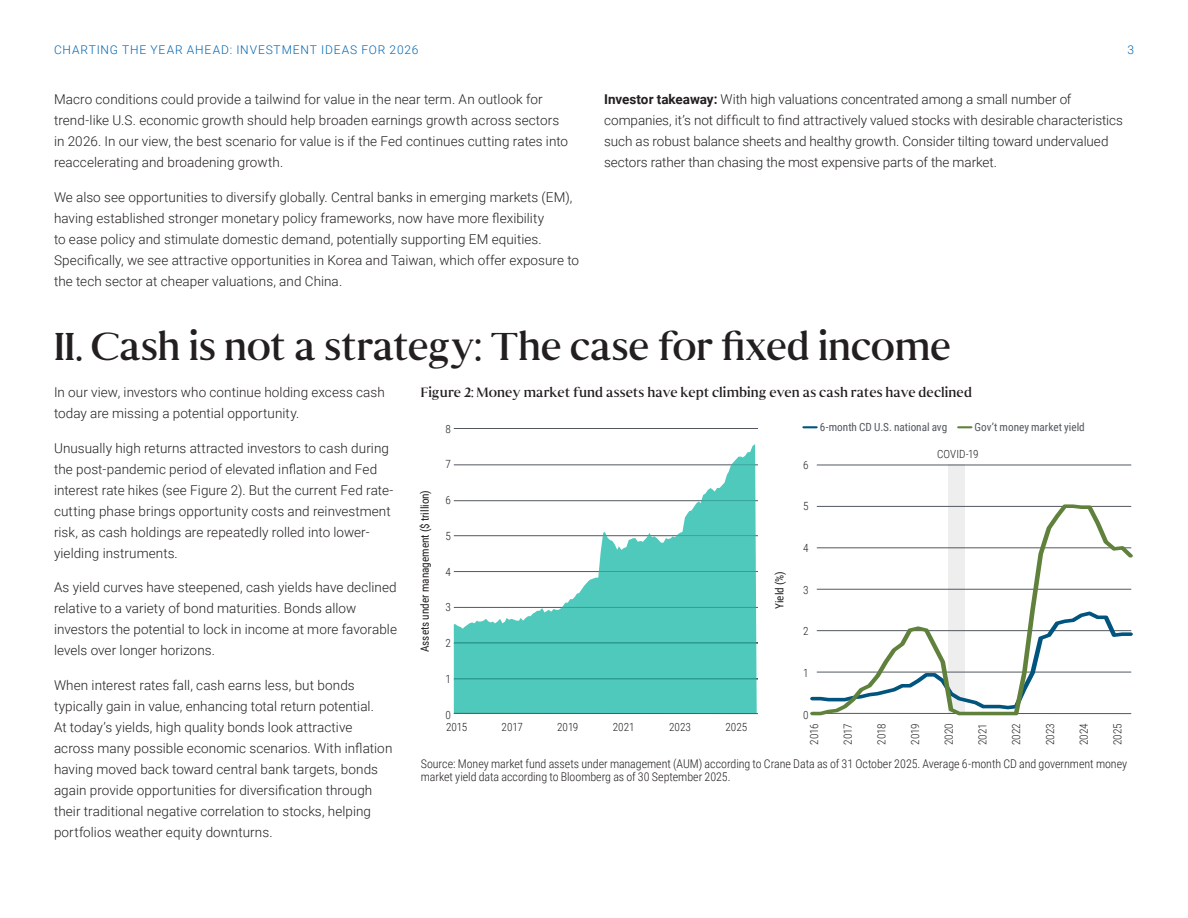
<style>
.page{position:relative;width:1188px;height:918px;background:#fff}
.page>*{position:absolute;margin:0;border:0;box-sizing:border-box;transform-origin:0 0}
.Headline_Sen_R_26_31{font:39px "Senhan";letter-spacing:-.015em;color:#231f20}
.Body_Copy_Rob_L_9_14{font:300 13.5px/21px "Roboto";letter-spacing:.005em;color:#231f20}
.t1{font:13.5px "Senhan";letter-spacing:.005em;color:#231f20}
.t2{font:300 12px/13.5px "Roboto Condensed";letter-spacing:-.005em;color:#231f20}
.t3{font:300 12px "Roboto";letter-spacing:.07em;color:#0165b1}
.t4{font:300 11.25px "Roboto Condensed";color:#231f20}
.t5{font:11.25px "Roboto Condensed";color:#52585f}
.t6{font:11.25px "Roboto Condensed";color:#231f20}
.s1{font-weight:700}
</style>
<div class="page">
<hr style="left:454px;top:465px;width:304px;height:1px;background:#52585f">
<hr style="left:454px;top:428px;width:304px;height:1px;background:#52585f">
<hr style="left:454px;top:500px;width:304px;height:1px;background:#52585f">
<hr style="left:454px;top:535px;width:304px;height:1px;background:#52585f">
<hr style="left:454px;top:571px;width:304px;height:1px;background:#52585f">
<hr style="left:454px;top:607px;width:304px;height:1px;background:#52585f">
<hr style="left:454px;top:679px;width:304px;height:1px;background:#52585f">
<div style="left:949px;top:465px;width:16px;height:249px;background:#eeeeef"></div>
<hr style="left:454px;top:678px;width:304px;height:1px;background:#52585f">
<hr style="left:454px;top:643px;width:304px;height:1px;background:#52585f">
<svg style="left:454px;top:444px;width:303px;height:269px;fill:#4ec9bc"></svg>
<hr style="left:454px;top:678px;width:303px;height:1px;background:#22bcac">
<hr style="left:454px;top:643px;width:302px;height:1px;background:#22bcac">
<hr style="left:561px;top:608px;width:195px;height:1px;background:#22bcac">
<hr style="left:599px;top:572px;width:157px;height:1px;background:#22bcac">
<hr style="left:676px;top:536px;width:80px;height:1px;background:#22bcac">
<hr style="left:701px;top:501px;width:54px;height:1px;background:#22bcac">
<svg style="left:731px;top:465px;width:24px;height:1px"></svg>
<hr style="left:817px;top:465px;width:314px;height:1px;background:#52585f">
<svg style="left:803px;top:426px;width:14px;height:2px"></svg>
<svg style="left:958px;top:426px;width:13px;height:2px"></svg>
<hr style="left:454px;top:713px;width:304px;height:1px;background:#52585f">
<svg style="left:810px;top:504px;width:323px;height:211px"></svg>
<p class="t3" style="left:54px;top:41px;width:366px">CHARTING THE YEAR AHEAD: INVESTMENT IDEAS FOR 2026</p>
<p class="t3" style="left:1127px;top:41px;width:8px">3</p>
<p class="Body_Copy_Rob_L_9_14" style="left:54px;top:88px;width:516px">Macro conditions could provide a tailwind for value in the near term. An outlook for trend-like U.S. economic growth should help broaden earnings growth across sectors in 2026. In our view, the best scenario for value is if the Fed continues cutting rates into reaccelerating and broadening growth.</p>
<p class="Body_Copy_Rob_L_9_14" style="left:54px;top:186px;width:527px">We also see opportunities to diversify globally. Central banks in emerging markets (EM), having established stronger monetary policy frameworks, now have more flexibility<br>to ease policy and stimulate domestic demand, potentially supporting EM equities.<br>Specifically, we see attractive opportunities in Korea and Taiwan, which offer exposure to the tech sector at cheaper valuations, and China.</p>
<p class="Body_Copy_Rob_L_9_14" style="left:604px;top:88px;width:520px"><span class="s1">Investor takeaway:</span> With high valuations concentrated among a small number of companies, it’s not difficult to find attractively valued stocks with desirable characteristics such as robust balance sheets and healthy growth. Consider tilting toward undervalued sectors rather than chasing the most expensive parts of the market.</p>
<p class="Headline_Sen_R_26_31" style="left:54px;top:323px;width:899px">II. Cash is not a strategy: The case for fixed income</p>
<p class="Body_Copy_Rob_L_9_14" style="left:54px;top:381px;width:332px">In our view, investors who continue holding excess cash today are missing a potential opportunity.</p>
<p class="Body_Copy_Rob_L_9_14" style="left:54px;top:437px;width:341px">Unusually high returns attracted investors to cash during the post-pandemic period of elevated inflation and Fed interest rate hikes (see Figure 2). But the current Fed rate&shy;cutting phase brings opportunity costs and reinvestment risk, as cash holdings are repeatedly rolled into lower&shy;yielding instruments.</p>
<p class="Body_Copy_Rob_L_9_14" style="left:54px;top:576px;width:344px">As yield curves have steepened, cash yields have declined relative to a variety of bond maturities. Bonds allow investors the potential to lock in income at more favorable levels over longer horizons.</p>
<p class="Body_Copy_Rob_L_9_14" style="left:54px;top:674px;width:340px">When interest rates fall, cash earns less, but bonds typically gain in value, enhancing total return potential.<br>At today’s yields, high quality bonds look attractive across many possible economic scenarios. With inflation having moved back toward central bank targets, bonds again provide opportunities for diversification through their traditional negative correlation to stocks, helping portfolios weather equity downturns.</p>
<p class="t1" style="left:421px;top:384px;width:553px">Figure 2: Money market fund assets have kept climbing even as cash rates have declined</p>
<p class="t5" style="left:820px;top:420px;width:129px">6-month CD U.S. national avg</p>
<p class="t5" style="left:975px;top:420px;width:112px">Gov’t money market yield</p>
<p class="t4" style="left:445px;top:421px;width:7px">8</p>
<p class="t4" style="left:445px;top:457px;width:7px">7</p>
<p class="t4" style="left:445px;top:492px;width:7px">6</p>
<p class="t4" style="left:445px;top:528px;width:7px">5</p>
<p class="t4" style="left:445px;top:564px;width:7px">4</p>
<p class="t4" style="left:445px;top:600px;width:7px">3</p>
<p class="t4" style="left:445px;top:635px;width:7px">2</p>
<p class="t4" style="left:445px;top:671px;width:7px">1</p>
<p class="t4" style="left:445px;top:707px;width:7px">0</p>
<p class="t4" style="left:937px;top:446px;width:43px">COVID-19</p>
<p class="t4" style="left:803px;top:457px;width:7px">6</p>
<p class="t4" style="left:803px;top:498px;width:7px">5</p>
<p class="t4" style="left:803px;top:540px;width:7px">4</p>
<p class="t4" style="left:803px;top:582px;width:7px">3</p>
<p class="t4" style="left:803px;top:623px;width:7px">2</p>
<p class="t4" style="left:803px;top:665px;width:7px">1</p>
<p class="t4" style="left:803px;top:707px;width:7px">0</p>
<p class="t6" style="left:417px;top:652px;width:164px;rotate:-90deg">Assets under management ($ trillion)</p>
<p class="t6" style="left:772px;top:609px;width:39px;rotate:-90deg">Yield (%)</p>
<p class="t4" style="left:446px;top:719px;width:23px">2015</p>
<p class="t4" style="left:502px;top:719px;width:23px">2017</p>
<p class="t4" style="left:557px;top:719px;width:23px">2019</p>
<p class="t4" style="left:613px;top:719px;width:23px">2021</p>
<p class="t4" style="left:669px;top:719px;width:24px">2023</p>
<p class="t4" style="left:725px;top:719px;width:23px">2025</p>
<p class="t4" style="left:806px;top:745px;width:23px;rotate:-90deg">2016</p>
<p class="t4" style="left:840px;top:745px;width:23px;rotate:-90deg">2017</p>
<p class="t4" style="left:874px;top:745px;width:23px;rotate:-90deg">2018</p>
<p class="t4" style="left:907px;top:745px;width:23px;rotate:-90deg">2019</p>
<p class="t4" style="left:941px;top:745px;width:24px;rotate:-90deg">2020</p>
<p class="t4" style="left:975px;top:745px;width:23px;rotate:-90deg">2021</p>
<p class="t4" style="left:1008px;top:745px;width:24px;rotate:-90deg">2022</p>
<p class="t4" style="left:1042px;top:745px;width:24px;rotate:-90deg">2023</p>
<p class="t4" style="left:1076px;top:745px;width:23px;rotate:-90deg">2024</p>
<p class="t4" style="left:1110px;top:745px;width:23px;rotate:-90deg">2025</p>
<p class="t2" style="left:421px;top:757px;width:708px">Source: Money market fund assets under management (AUM) according to Crane Data as of 31 October 2025. Average 6-month CD and government money market yield data according to Bloomberg as of 30 September 2025.</p>
</div>
